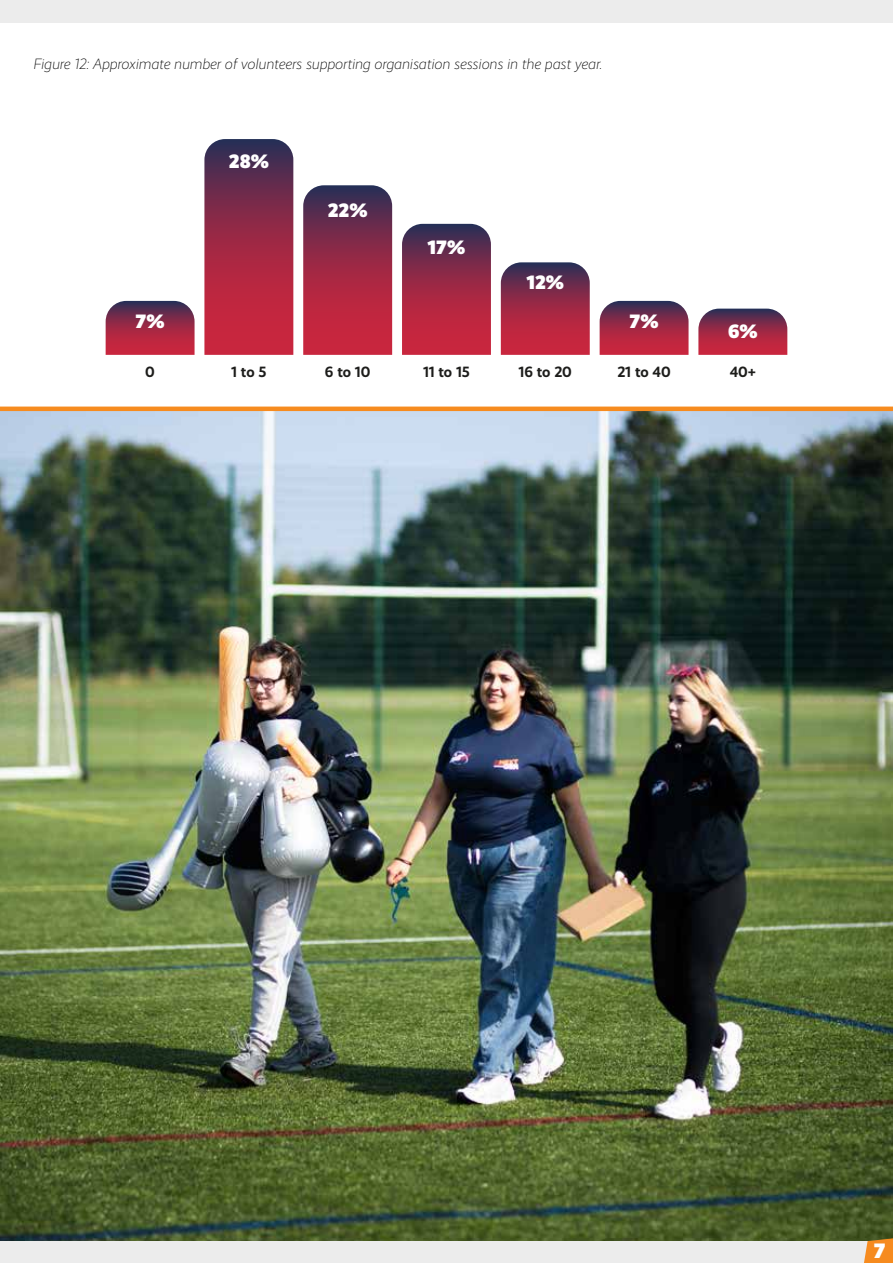
<style>
.page{position:relative;width:893px;height:1263px;background:#fff}
.page>*{position:absolute;margin:0;border:0;box-sizing:border-box;transform-origin:0 0}
.t1{font:900 21px "Realist";color:#fff}
.t2{font:900 19.5px "Realist";color:#fff}
.t3{font:italic 300 15px "Realist";color:#000}
.t4{font:700 15px "Realist";letter-spacing:-.01em;color:#1d1d1b}
</style>
<div class="page">
<img style="left:0;top:411px;width:893px;height:830px">
<svg style="left:698px;top:309px;width:89px;height:46px;background:#9a334e"></svg>
<svg style="left:600px;top:301px;width:88px;height:54px;background:#98304c"></svg>
<svg style="left:501px;top:262px;width:89px;height:93px;background:#972f4b"></svg>
<svg style="left:402px;top:224px;width:89px;height:131px;background:#952c48"></svg>
<svg style="left:303px;top:185px;width:89px;height:170px;background:#952c49"></svg>
<svg style="left:204px;top:139px;width:89px;height:216px;background:#952c48"></svg>
<svg style="left:106px;top:301px;width:89px;height:54px;background:#99324d"></svg>
<div style="left:0;top:0;width:893px;height:23px;background:#ececec"></div>
<div style="left:0;top:1241px;width:893px;height:22px;background:#ececec"></div>
<svg style="left:864px;top:1238px;width:29px;height:25px"></svg>
<hr style="left:0;top:407px;width:893px;height:4px;background:#f68b1f">
<p class="t3" style="left:33px;top:56px;width:570px">Figure 12: Approximate number of volunteers supporting organisation sessions in the past year.</p>
<h2 class="t2" style="left:136px;top:309px;width:31px">7%</h2>
<h2 class="t2" style="left:229px;top:149px;width:41px">28%</h2>
<h2 class="t2" style="left:328px;top:199px;width:41px">22%</h2>
<h2 class="t2" style="left:428px;top:235px;width:39px">17%</h2>
<h2 class="t2" style="left:526px;top:271px;width:39px">12%</h2>
<h2 class="t2" style="left:629px;top:310px;width:31px">7%</h2>
<p class="t4" style="left:145px;top:363px;width:11px">0</p>
<p class="t4" style="left:231px;top:363px;width:37px">1 to 5</p>
<p class="t4" style="left:325px;top:363px;width:47px">6 to 10</p>
<p class="t4" style="left:423px;top:363px;width:48px">11 to 15</p>
<p class="t4" style="left:519px;top:363px;width:55px">16 to 20</p>
<p class="t4" style="left:617px;top:363px;width:55px">21 to 40</p>
<h2 class="t2" style="left:728px;top:320px;width:31px">6%</h2>
<p class="t4" style="left:730px;top:363px;width:28px">40+</p>
<h1 class="t1" style="left:874px;top:1238px;width:13px">7</h1>
</div>
